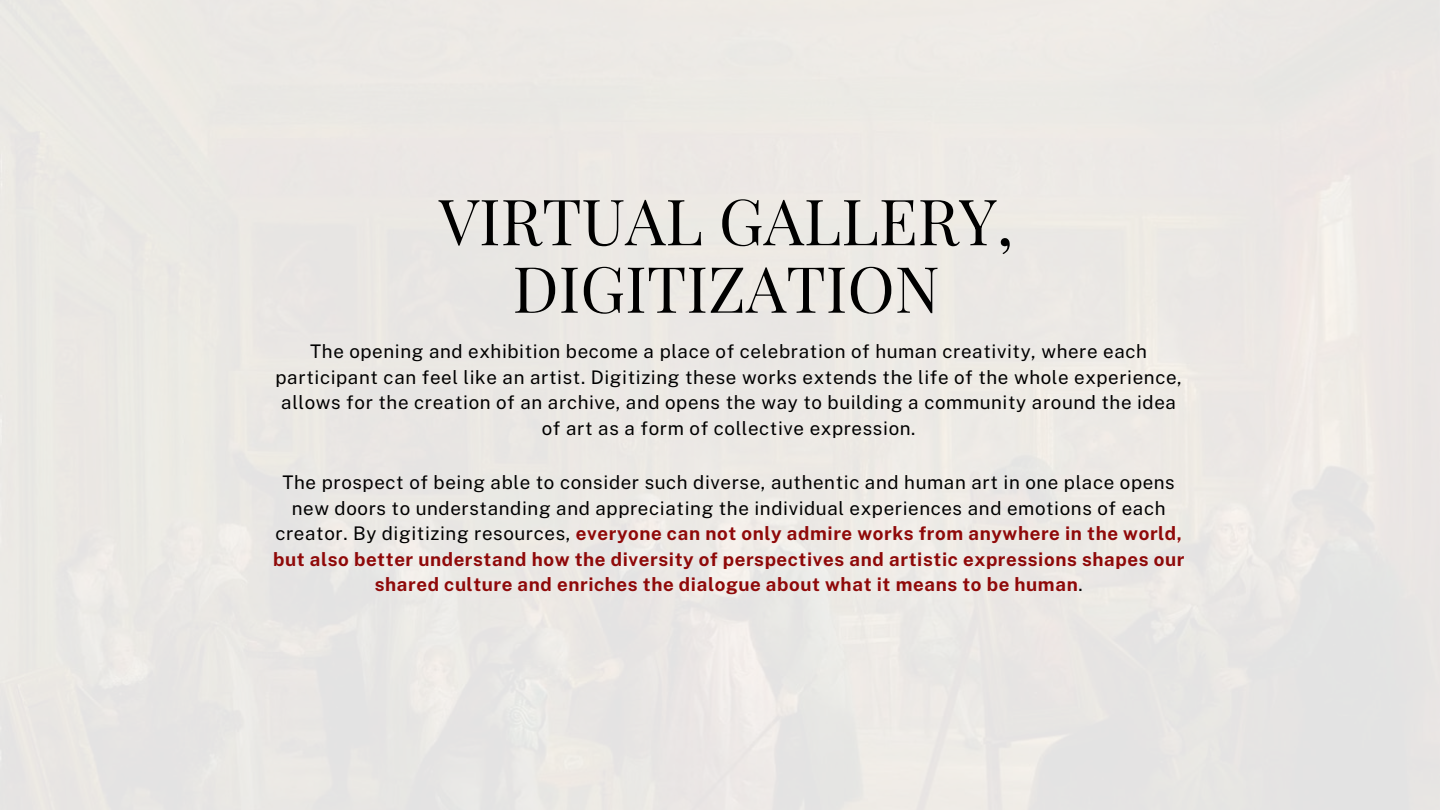
<style>
.page{position:relative;width:1440px;height:810px;background:#fff}
.page>*{position:absolute;margin:0;border:0;box-sizing:border-box;transform-origin:0 0}
.t1{font:63.8px/67.5px "Playfair Display";color:#000;text-align:center}
.t2{font:700 18.8px/25.5px "Public Sans";letter-spacing:.03em;color:#8f0909;text-align:center}
.t3{font:18.8px/25.5px "Public Sans";letter-spacing:.03em;color:#000;text-align:center}
.s1{font-weight:400;color:#000}
</style>
<div class="page">
<p class="t1" style="left:439px;top:185px;width:576px">VIRTUAL GALLERY,<br>DIGITIZATION</p>
<p class="t3" style="left:276px;top:339px;width:908px">The opening and exhibition become a place of celebration of human creativity, where each participant can feel like an artist. Digitizing these works extends the life of the whole experience, allows for the creation of an archive, and opens the way to building a community around the idea of art as a form of collective expression.</p>
<h1 class="t2" style="left:273px;top:470px;width:913px"><span class="s1">The prospect of being able to consider such diverse, authentic and human art in one place opens new doors to understanding and appreciating the individual experiences and emotions of each creator. By digitizing resources,</span> everyone can not only admire works from anywhere in the world, but also better understand how the diversity of perspectives and artistic expressions shapes our shared culture and enriches the dialogue about what it means to be human<span class="s1">.</span></h1>
</div>
